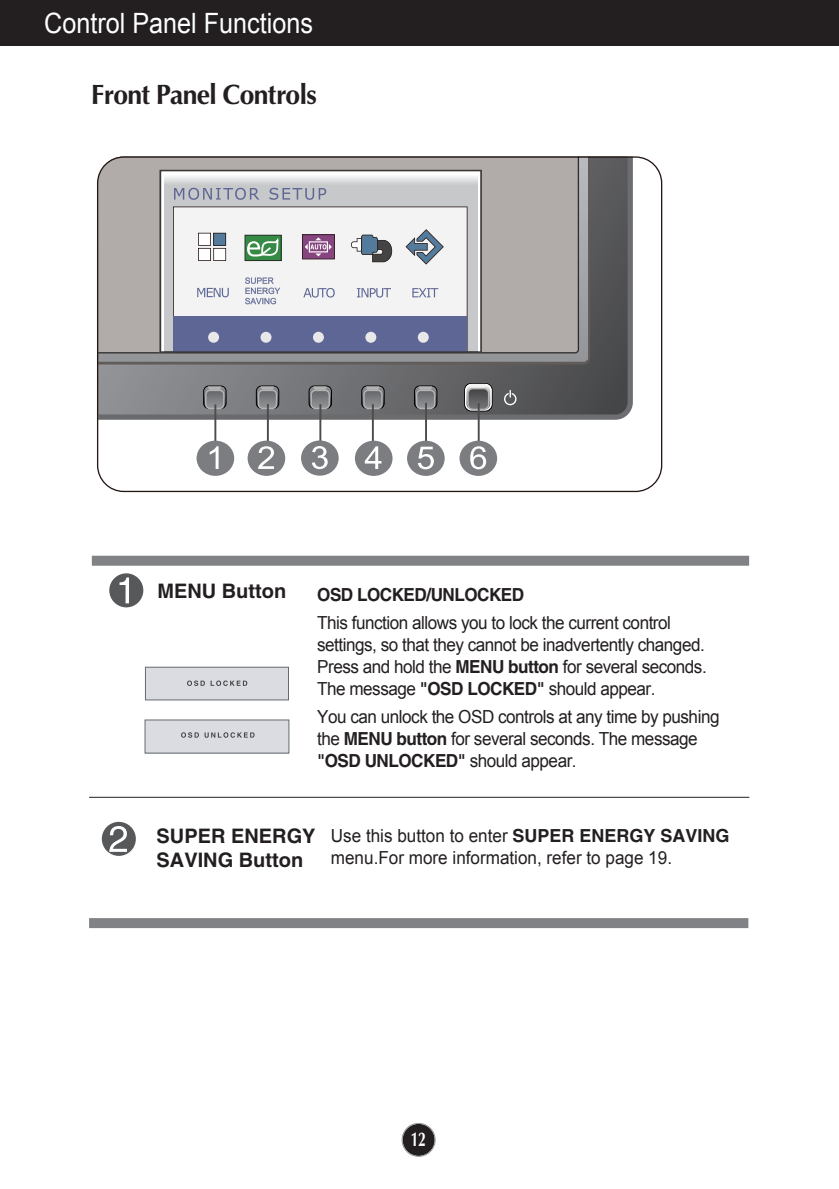
<style>
.page{position:relative;width:839px;height:1189px;background:#fff}
.page>*{position:absolute;margin:0;border:0;box-sizing:border-box;transform-origin:0 0}
.t1{font:28px "Arial";color:#fff;scale:.9 1}
.t2{font:700 28px "Optima";letter-spacing:-.03em;color:#231f20;scale:.95 1}
.t3{font:700 20px/24px "Helvetica";color:#231f20}
.t4{font:700 20px "Optima";color:#fff;scale:.7 1}
.t5{font:18px/22px "Arial";letter-spacing:-.03em;color:#231f20;scale:.95 1}
.t6{font:18px/21.6px "Arial";color:#231f20;scale:.95 1}
.t7{font:700 18px "Helvetica";letter-spacing:-.03em;color:#231f20;scale:.95 1}
.s1{font-family:"Helvetica";font-weight:700}
.s2{font-family:"Arial";font-weight:400}
</style>
<div class="page">
<div style="left:402px;top:1124px;width:32px;height:32px;background:#231f20;border-radius:50%"></div>
<div style="left:401px;top:1123px;width:34px;height:34px;border:1px solid #939598;border-radius:50%"></div>
<div style="left:0;top:0;width:839px;height:45px;background:#231f20"></div>
<svg style="left:97px;top:156px;width:566px;height:337px"></svg>
<svg style="left:160px;top:170px;width:322px;height:183px;fill:#f3f3f3"></svg>
<svg style="left:244px;top:235px;width:37px;height:26px"></svg>
<svg style="left:245px;top:277px;width:35px;height:27px"></svg>
<svg style="left:504px;top:390px;width:12px;height:15px"></svg>
<div style="left:92px;top:556px;width:657px;height:10px;background:#808285"></div>
<div style="left:89px;top:918px;width:659px;height:10px;background:#808285"></div>
<div style="left:109px;top:573px;width:34px;height:34px;background:#57585a;border-radius:50%"></div>
<svg style="left:119px;top:577px;width:10px;height:26px"></svg>
<div style="left:145px;top:667px;width:143px;height:33px;background:#dadce2"></div>
<div style="left:145px;top:667px;width:144px;height:33px;border:1px solid #656c70"></div>
<svg style="left:187px;top:680px;width:18px;height:6px"></svg>
<svg style="left:211px;top:680px;width:36px;height:6px"></svg>
<div style="left:145px;top:720px;width:144px;height:33px;background:#dadce2"></div>
<svg style="left:181px;top:732px;width:73px;height:6px"></svg>
<hr style="left:89px;top:797px;width:660px;height:1px;background:#231f20">
<div style="left:102px;top:822px;width:34px;height:34px;background:#57585a;border-radius:50%"></div>
<svg style="left:109px;top:826px;width:18px;height:26px"></svg>
<h1 class="t1" style="left:44px;top:5px;width:300px">Control Panel Functions</h1>
<h1 class="t2" style="left:91px;top:83px;width:239px">Front Panel Controls</h1>
<p class="t3" style="left:157px;top:581px;width:130px">MENU Button</p>
<p class="t7" style="left:317px;top:588px;width:219px">OSD LOCKED/UNLOCKED</p>
<p class="t5" style="left:317px;top:611px;width:411px">This function allows you to lock the current control settings, so that they cannot be inadvertently changed.<br>Press and hold the <span class="s1">MENU button</span> for several seconds.<br>The message <span class="s1">"OSD LOCKED"</span> should appear.</p>
<p class="t5" style="left:317px;top:705px;width:425px">You can unlock the OSD controls at any time by pushing the <span class="s1">MENU button</span> for several seconds. The message</p>
<p class="t7" style="left:317px;top:753px;width:275px">"OSD UNLOCKED" <span class="s2">should appear.</span></p>
<p class="t3" style="left:157px;top:826px;width:160px">SUPER ENERGY<br>SAVING Button</p>
<p class="t6" style="left:331px;top:825px;width:421px">Use this button to enter <span class="s1">SUPER ENERGY SAVING </span>menu.For more information, refer to page 19.</p>
<p class="t4" style="left:411px;top:1131px;width:23px">12</p>
</div>
